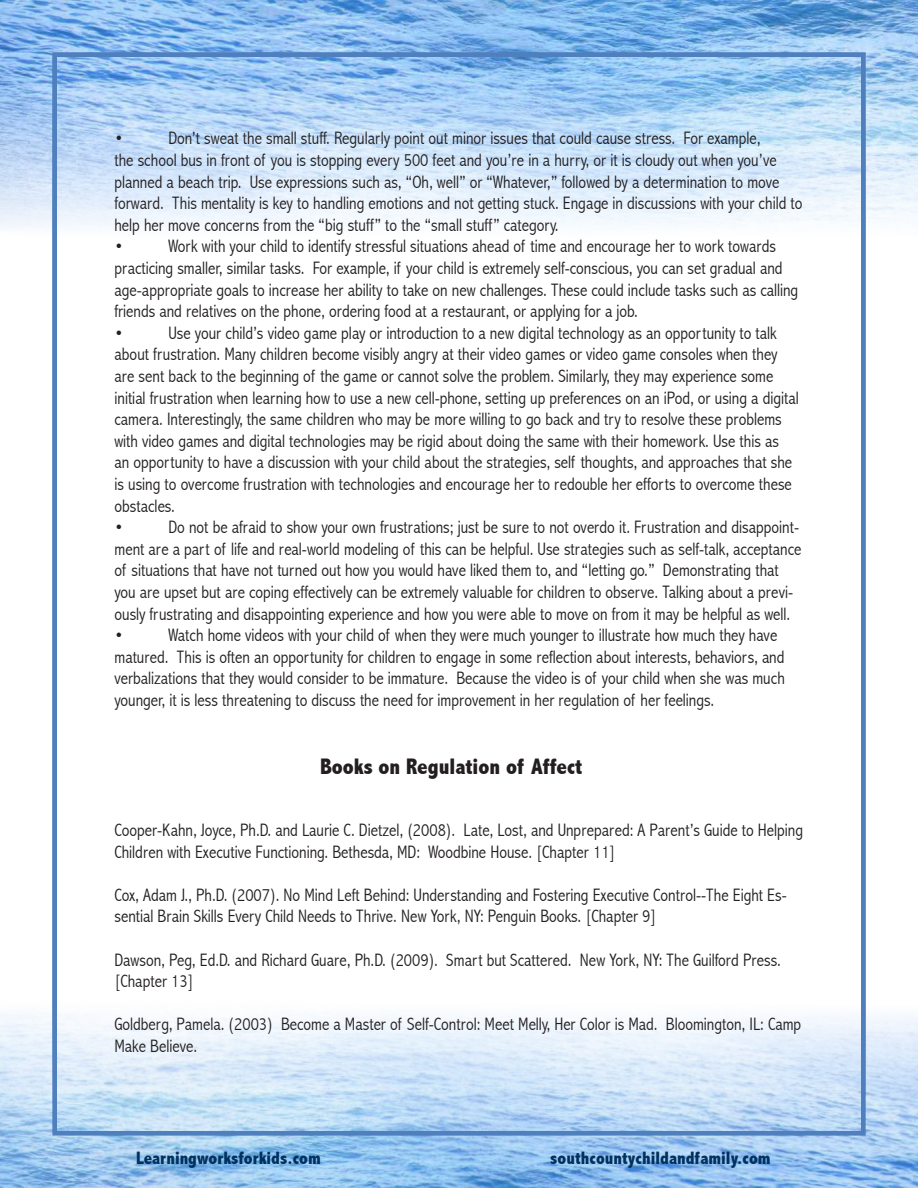
<style>
.page{position:relative;width:918px;height:1188px;background:#fff}
.page>*{position:absolute;margin:0;border:0;box-sizing:border-box;transform-origin:0 0}
.t1{font:800 condensed 22.5px "Abadi";color:#231f20}
.t2{font:300 condensed 18px/21.6px "Abadi";color:#231f20}
.t3{font:800 condensed 18px "Abadi";color:#003161}
</style>
<div class="page">
<img style="left:0;top:0;width:918px;height:227px">
<img style="left:0;top:1013px;width:918px;height:175px">
<div style="left:52px;top:52px;width:814px;height:1084px;border:4px solid #507fbe"></div>
<p class="t2" style="left:114px;top:128px;width:690px;text-indent:54px">Don’t sweat the small stuff. Regularly point out minor issues that could cause stress. For example,<br>the school bus in front of you is stopping every 500 feet and you’re in a hurry, or it is cloudy out when you’ve planned a beach trip. Use expressions such as, “Oh, well” or “Whatever,” followed by a determination to move forward. This mentality is key to handling emotions and not getting stuck. Engage in discussions with your child to help her move concerns from the “big stuff” to the “small stuff” category.</p>
<p class="t2" style="left:114px;top:236px;width:10px">•</p>
<p class="t2" style="left:114px;top:128px;width:10px">•</p>
<p class="t2" style="left:114px;top:236px;width:685px;text-indent:54px">Work with your child to identify stressful situations ahead of time and encourage her to work towards practicing smaller, similar tasks. For example, if your child is extremely self-conscious, you can set gradual and age-appropriate goals to increase her ability to take on new challenges. These could include tasks such as calling friends and relatives on the phone, ordering food at a restaurant, or applying for a job.</p>
<p class="t2" style="left:114px;top:322px;width:10px">•</p>
<p class="t2" style="left:114px;top:322px;width:686px;text-indent:54px">Use your child’s video game play or introduction to a new digital technology as an opportunity to talk about frustration. Many children become visibly angry at their video games or video game consoles when they are sent back to the beginning of the game or cannot solve the problem. Similarly, they may experience some initial frustration when learning how to use a new cell-phone, setting up preferences on an iPod, or using a digital camera. Interestingly, the same children who may be more willing to go back and try to resolve these problems with video games and digital technologies may be rigid about doing the same with their homework. Use this as<br>an opportunity to have a discussion with your child about the strategies, self thoughts, and approaches that she is using to overcome frustration with technologies and encourage her to redouble her efforts to overcome these obstacles.</p>
<p class="t2" style="left:114px;top:516px;width:10px">•</p>
<p class="t2" style="left:114px;top:516px;width:688px;text-indent:54px">Do not be afraid to show your own frustrations; just be sure to not overdo it. Frustration and disappoint&shy;ment are a part of life and real-world modeling of this can be helpful. Use strategies such as self-talk, acceptance of situations that have not turned out how you would have liked them to, and “letting go.” Demonstrating that you are upset but are coping effectively can be extremely valuable for children to observe. Talking about a previ&shy;ously frustrating and disappointing experience and how you were able to move on from it may be helpful as well.</p>
<p class="t2" style="left:114px;top:624px;width:10px">•</p>
<p class="t2" style="left:114px;top:624px;width:672px;text-indent:54px">Watch home videos with your child of when they were much younger to illustrate how much they have matured. This is often an opportunity for children to engage in some reflection about interests, behaviors, and verbalizations that they would consider to be immature. Because the video is of your child when she was much younger, it is less threatening to discuss the need for improvement in her regulation of her feelings.</p>
<p class="t1" style="left:320px;top:753px;width:264px">Books on Regulation of Affect</p>
<p class="t2" style="left:114px;top:819px;width:690px">Cooper-Kahn, Joyce, Ph.D. and Laurie C. Dietzel, (2008). Late, Lost, and Unprepared: A Parent’s Guide to Helping<br>Children with Executive Functioning. Bethesda, MD: Woodbine House. [Chapter 11]</p>
<p class="t2" style="left:114px;top:884px;width:674px">Cox, Adam J., Ph.D. (2007). No Mind Left Behind: Understanding and Fostering Executive Control--The Eight Es&shy;sential Brain Skills Every Child Needs to Thrive. New York, NY: Penguin Books. [Chapter 9]</p>
<p class="t2" style="left:114px;top:949px;width:668px">Dawson, Peg, Ed.D. and Richard Guare, Ph.D. (2009). Smart but Scattered. New York, NY: The Guilford Press. [Chapter 13]</p>
<p class="t2" style="left:114px;top:1014px;width:688px">Goldberg, Pamela. (2003) Become a Master of Self-Control: Meet Melly, Her Color is Mad. Bloomington, IL: Camp<br>Make Believe.</p>
<p class="t3" style="left:136px;top:1148px;width:186px">Learningworksforkids.com</p>
<p class="t3" style="left:550px;top:1148px;width:222px">southcountychildandfamily.com</p>
</div>
